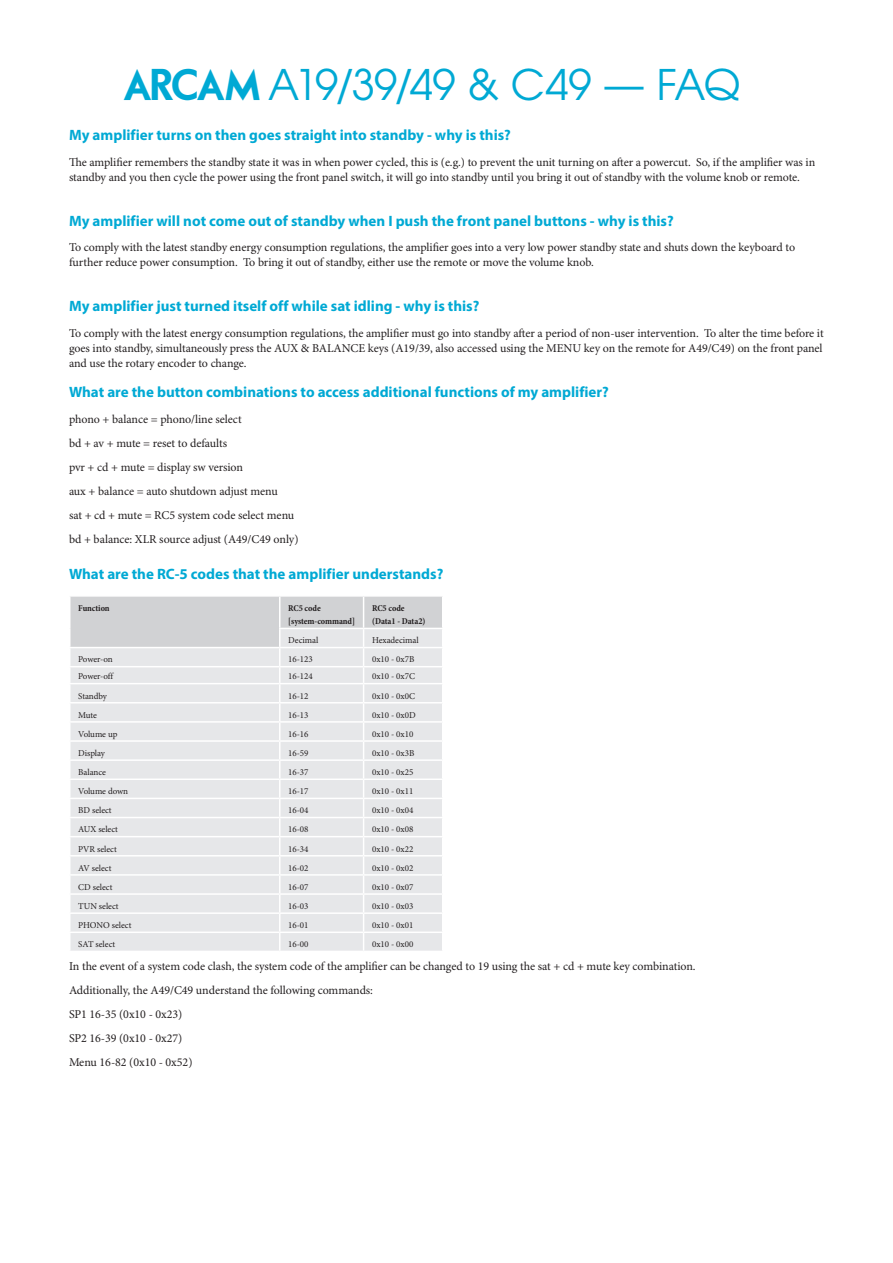
<style>
.page{position:relative;width:893px;height:1263px;background:#fff}
.page>*{position:absolute;margin:0;border:0;box-sizing:border-box;transform-origin:0 0}
.head1{font:42px "ITC Avant Garde Std";letter-spacing:-.03em;color:#00a9d4}
.head2{font:700 15px "Myriad Pro";color:#00a9d4}
.body{font:12px/15px "Minion Pro";letter-spacing:-.01em;color:#231f20}
.table_text{font:9px "Minion Pro";letter-spacing:-.005em;color:#231f20}
.table_text-2{font:700 condensed 9px "Minion Pro";letter-spacing:-.005em;color:#231f20}
.s1{font-family:"Arcam";font-size:27px}
</style>
<div class="page">
<svg style="left:70px;top:596px;width:372px;height:355px;background:#e5e6e8"></svg>
<hr style="left:69px;top:647px;width:211px;height:1px;background:#fff">
<p class="head1" style="left:123px;top:59px;width:619px"><span class="s1">23425</span> A19/39/49 &amp; C49 — FAQ</p>
<p class="head2" style="left:69px;top:125px;width:443px">My amplifier turns on then goes straight into standby - why is this?</p>
<p class="body" style="left:69px;top:155px;width:748px">The amplifier remembers the standby state it was in when power cycled, this is (e.g.) to prevent the unit turning on after a powercut. So, if the amplifier was in standby and you then cycle the power using the front panel switch, it will go into standby until you bring it out of standby with the volume knob or remote.</p>
<p class="head2" style="left:69px;top:211px;width:606px">My amplifier will not come out of standby when I push the front panel buttons - why is this?</p>
<p class="body" style="left:69px;top:240px;width:728px">To comply with the latest standby energy consumption regulations, the amplifier goes into a very low power standby state and shuts down the keyboard to further reduce power consumption. To bring it out of standby, either use the remote or move the volume knob.</p>
<p class="head2" style="left:69px;top:296px;width:412px">My amplifier just turned itself off while sat idling - why is this?</p>
<p class="body" style="left:69px;top:326px;width:756px;text-align:justify">To comply with the latest energy consumption regulations, the amplifier must go into standby after a period of non-user intervention. To alter the time before it goes into standby, simultaneously press the AUX &amp; BALANCE keys (A19/39, also accessed using the MENU key on the remote for A49/C49) on the front panel and use the rotary encoder to change.</p>
<p class="head2" style="left:69px;top:383px;width:541px">What are the button combinations to access additional functions of my amplifier?</p>
<p class="body" style="left:69px;top:412px;width:174px">phono + balance = phono/line select</p>
<p class="body" style="left:69px;top:436px;width:160px">bd + av + mute = reset to defaults</p>
<p class="body" style="left:69px;top:460px;width:176px">pvr + cd + mute = display sw version</p>
<p class="body" style="left:69px;top:484px;width:210px">aux + balance = auto shutdown adjust menu</p>
<p class="body" style="left:69px;top:508px;width:227px">sat + cd + mute = RC5 system code select menu</p>
<p class="body" style="left:69px;top:532px;width:231px">bd + balance: XLR source adjust (A49/C49 only)</p>
<p class="head2" style="left:69px;top:564px;width:376px">What are the RC-5 codes that the amplifier understands?</p>
<p class="table_text-2" style="left:78px;top:602px;width:33px">Function</p>
<p class="table_text-2" style="left:288px;top:602px;width:34px">RC5 code</p>
<p class="table_text-2" style="left:288px;top:615px;width:68px">[system-command]</p>
<p class="table_text-2" style="left:372px;top:602px;width:34px">RC5 code</p>
<p class="table_text-2" style="left:372px;top:615px;width:55px">(Data1 - Data2)</p>
<p class="table_text" style="left:288px;top:635px;width:32px">Decimal</p>
<p class="table_text" style="left:372px;top:635px;width:48px">Hexadecimal</p>
<p class="table_text" style="left:78px;top:654px;width:36px">Power-on</p>
<p class="table_text" style="left:288px;top:654px;width:26px">16-123</p>
<p class="table_text" style="left:372px;top:654px;width:44px">0x10 - 0x7B</p>
<p class="table_text" style="left:78px;top:671px;width:37px">Power-off</p>
<p class="table_text" style="left:288px;top:671px;width:26px">16-124</p>
<p class="table_text" style="left:372px;top:671px;width:44px">0x10 - 0x7C</p>
<p class="table_text" style="left:78px;top:690px;width:30px">Standby</p>
<p class="table_text" style="left:288px;top:690px;width:22px">16-12</p>
<p class="table_text" style="left:372px;top:690px;width:44px">0x10 - 0x0C</p>
<p class="table_text" style="left:78px;top:709px;width:20px">Mute</p>
<p class="table_text" style="left:288px;top:709px;width:22px">16-13</p>
<p class="table_text" style="left:372px;top:709px;width:45px">0x10 - 0x0D</p>
<p class="table_text" style="left:78px;top:728px;width:41px">Volume up</p>
<p class="table_text" style="left:288px;top:728px;width:22px">16-16</p>
<p class="table_text" style="left:372px;top:728px;width:43px">0x10 - 0x10</p>
<p class="table_text" style="left:78px;top:748px;width:28px">Display</p>
<p class="table_text" style="left:288px;top:748px;width:22px">16-59</p>
<p class="table_text" style="left:372px;top:748px;width:44px">0x10 - 0x3B</p>
<p class="table_text" style="left:78px;top:767px;width:29px">Balance</p>
<p class="table_text" style="left:288px;top:767px;width:22px">16-37</p>
<p class="table_text" style="left:372px;top:767px;width:43px">0x10 - 0x25</p>
<p class="table_text" style="left:78px;top:786px;width:51px">Volume down</p>
<p class="table_text" style="left:288px;top:786px;width:22px">16-17</p>
<p class="table_text" style="left:372px;top:786px;width:43px">0x10 - 0x11</p>
<p class="table_text" style="left:78px;top:805px;width:35px">BD select</p>
<p class="table_text" style="left:288px;top:805px;width:22px">16-04</p>
<p class="table_text" style="left:372px;top:805px;width:43px">0x10 - 0x04</p>
<p class="table_text" style="left:78px;top:824px;width:41px">AUX select</p>
<p class="table_text" style="left:288px;top:824px;width:22px">16-08</p>
<p class="table_text" style="left:372px;top:824px;width:43px">0x10 - 0x08</p>
<p class="table_text" style="left:78px;top:843px;width:40px">PVR select</p>
<p class="table_text" style="left:288px;top:843px;width:22px">16-34</p>
<p class="table_text" style="left:372px;top:843px;width:43px">0x10 - 0x22</p>
<p class="table_text" style="left:78px;top:862px;width:35px">AV select</p>
<p class="table_text" style="left:288px;top:862px;width:22px">16-02</p>
<p class="table_text" style="left:372px;top:862px;width:43px">0x10 - 0x02</p>
<p class="table_text" style="left:78px;top:881px;width:36px">CD select</p>
<p class="table_text" style="left:288px;top:881px;width:22px">16-07</p>
<p class="table_text" style="left:372px;top:881px;width:43px">0x10 - 0x07</p>
<p class="table_text" style="left:78px;top:901px;width:42px">TUN select</p>
<p class="table_text" style="left:288px;top:901px;width:22px">16-03</p>
<p class="table_text" style="left:372px;top:901px;width:43px">0x10 - 0x03</p>
<p class="table_text" style="left:78px;top:920px;width:55px">PHONO select</p>
<p class="table_text" style="left:288px;top:920px;width:22px">16-01</p>
<p class="table_text" style="left:372px;top:920px;width:43px">0x10 - 0x01</p>
<p class="table_text" style="left:78px;top:939px;width:38px">SAT select</p>
<p class="table_text" style="left:288px;top:939px;width:22px">16-00</p>
<p class="table_text" style="left:372px;top:939px;width:43px">0x10 - 0x00</p>
<p class="body" style="left:69px;top:959px;width:628px">In the event of a system code clash, the system code of the amplifier can be changed to 19 using the sat + cd + mute key combination.</p>
<p class="body" style="left:69px;top:983px;width:305px">Additionally, the A49/C49 understand the following commands:</p>
<p class="body" style="left:69px;top:1007px;width:115px">SP1 16-35 (0x10 - 0x23)</p>
<p class="body" style="left:69px;top:1031px;width:115px">SP2 16-39 (0x10 - 0x27)</p>
<p class="body" style="left:69px;top:1055px;width:125px">Menu 16-82 (0x10 - 0x52)</p>
</div>
